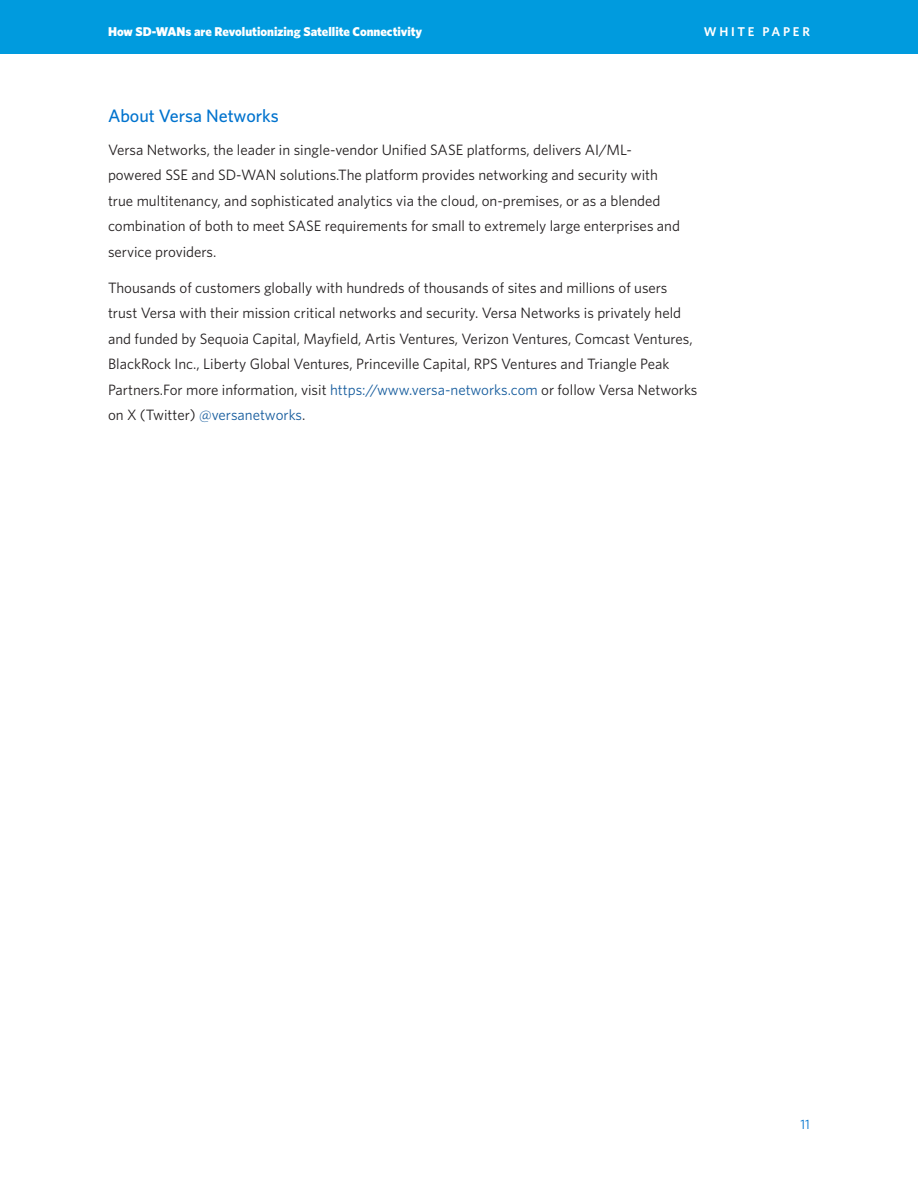
<style>
.page{position:relative;width:918px;height:1188px;background:#fff}
.page>*{position:absolute;margin:0;border:0;box-sizing:border-box;transform-origin:0 0}
.t1{font:500 18px "Whitney";color:#0073ce}
.Main_Body_Text{font:15px/25.5px "Whitney";color:#231f20}
.t2{font:13.5px "Whitney";color:#0073ce}
.t3{font:900 12.75px "Whitney";color:#fff}
.t4{font:600 12.75px "Whitney";letter-spacing:.215em;color:#fff}
.s1{color:#175d9e}
</style>
<div class="page">
<div style="left:0;top:0;width:918px;height:54px;background:#009bde"></div>
<p class="t3" style="left:108px;top:23px;width:316px">How SD-WANs are Revolutionizing Satellite Connectivity</p>
<p class="t4" style="left:704px;top:24px;width:108px">WHITE PAPER</p>
<h1 class="t1" style="left:108px;top:104px;width:172px">About Versa Networks</h1>
<p class="Main_Body_Text" style="left:108px;top:136px;width:574px">Versa Networks, the leader in single-vendor Unified SASE platforms, delivers AI/ML&shy;powered SSE and SD-WAN solutions.The platform provides networking and security with true multitenancy, and sophisticated analytics via the cloud, on-premises, or as a blended combination of both to meet SASE requirements for small to extremely large enterprises and service providers.</p>
<p class="Main_Body_Text" style="left:108px;top:275px;width:591px">Thousands of customers globally with hundreds of thousands of sites and millions of users trust Versa with their mission critical networks and security. Versa Networks is privately held and funded by Sequoia Capital, Mayfield, Artis Ventures, Verizon Ventures, Comcast Ventures, BlackRock Inc., Liberty Global Ventures, Princeville Capital, RPS Ventures and Triangle Peak Partners.For more information, visit <span class="s1">https://www.versa-networks.com</span> or follow Versa Networks on X (Twitter) <span class="s1">@versanetworks</span>.</p>
<p class="t2" style="left:800px;top:1115px;width:11px">11</p>
</div>
